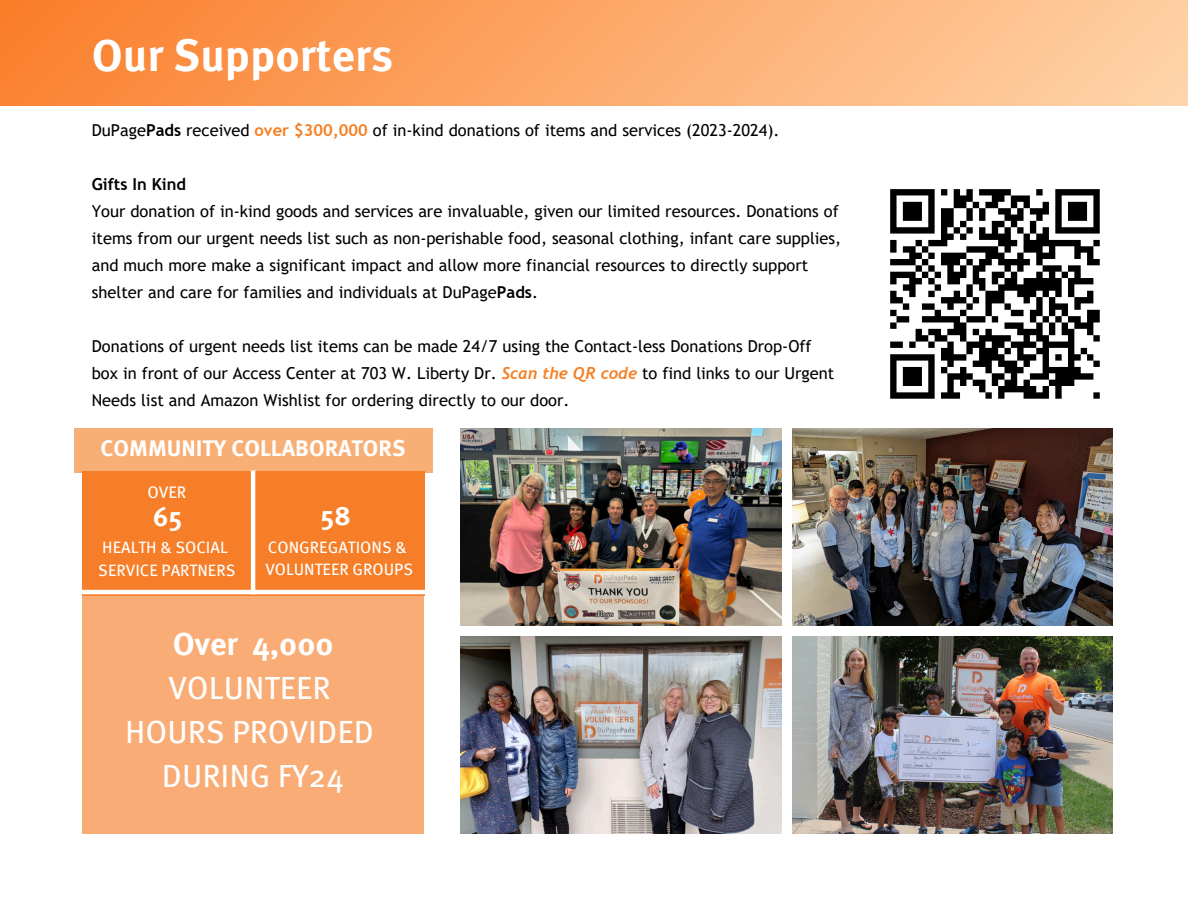
<style>
.page{position:relative;width:1188px;height:918px;background:#fff}
.page>*{position:absolute;margin:0;border:0;box-sizing:border-box;transform-origin:0 0}
.t1{font:700 45px "Meta Hebrew";color:#fff}
.t2{font:32.1px/43.8px "Meta Hebrew";color:#fff;text-align:center}
.t3{font:700 27px "Meta Hebrew";color:#fff}
.t4{font:700 22.65px "Meta Hebrew";color:#fff}
.t5{font:16.65px "Meta Hebrew";color:#fff}
.t6{font:16.5px "Trebuchet MS";color:#000}
.t7{font:16.5px/22.5px "Meta Hebrew";color:#fff}
.t8{font:700 16.5px "Trebuchet MS";color:#000}
.s1{font-weight:700}
.s2{font-weight:700;color:#f58025}
.s3{font-family:"Trebuchet";font-weight:700;font-style:italic;color:#f58025}
</style>
<div class="page">
<div style="left:0;top:0;width:1188px;height:105px;background:linear-gradient(to right,#fa7f2d,#ffd2a7)"></div>
<svg style="left:890px;top:189px;width:210px;height:210px"></svg>
<div style="left:74px;top:428px;width:358px;height:45px;background:#f8af76"></div>
<div style="left:82px;top:471px;width:171px;height:124px;background:#f67e28"></div>
<div style="left:253px;top:471px;width:171px;height:124px;background:#f67e28"></div>
<div style="left:82px;top:595px;width:342px;height:239px;background:#f9ac75"></div>
<hr style="left:251px;top:470px;width:4px;height:124px;background:#fff">
<hr style="left:65px;top:590px;width:387px;height:4px;background:#fff">
<img style="left:461px;top:428px;width:320px;height:197px">
<img style="left:793px;top:428px;width:319px;height:197px">
<img style="left:461px;top:636px;width:320px;height:197px">
<img style="left:793px;top:636px;width:319px;height:197px">
<p class="t1" style="left:92px;top:37px;width:303px">Our Supporters</p>
<h1 class="t6" style="left:92px;top:121px;width:689px">DuPage<span class="s1">Pads</span> received <span class="s2">over $300,000</span> of in-kind donations of items and services (2023-2024).</h1>
<p class="t8" style="left:92px;top:175px;width:96px">Gifts In Kind</p>
<p class="t6" style="left:92px;top:202px;width:749px">Your donation of in-kind goods and services are invaluable, given our limited resources. Donations of</p>
<p class="t6" style="left:92px;top:229px;width:751px">items from our urgent needs list such as non-perishable food, seasonal clothing, infant care supplies,</p>
<p class="t6" style="left:92px;top:256px;width:718px">and much more make a significant impact and allow more financial resources to directly support</p>
<p class="t6" style="left:92px;top:283px;width:448px">shelter and care for families and individuals at DuPage<span class="s1">Pads</span>.</p>
<p class="t6" style="left:92px;top:337px;width:721px">Donations of urgent needs list items can be made 24/7 using the Contact-less Donations Drop-Off</p>
<p class="t6" style="left:92px;top:364px;width:744px">box in front of our Access Center at 703 W. Liberty Dr. <span class="s3">Scan the QR code</span> to find links to our Urgent</p>
<p class="t6" style="left:92px;top:391px;width:479px">Needs list and Amazon Wishlist for ordering directly to our door.</p>
<p class="t4" style="left:101px;top:439px;width:307px">COMMUNITY COLLABORATORS</p>
<p class="t5" style="left:147px;top:486px;width:41px">OVER</p>
<h3 class="t3" style="left:153px;top:506px;width:31px">65</h3>
<p class="t7" style="left:98px;top:538px;width:139px">HEALTH &amp; SOCIAL<br>SERVICE PARTNERS</p>
<h4 class="t3" style="left:320px;top:505px;width:32px">58</h4>
<p class="t7" style="left:265px;top:538px;width:149px">CONGREGATIONS &amp;<br>VOLUNTEER GROUPS</p>
<h4 class="t2" style="left:125px;top:625px;width:250px"><span class="s1">Over 4,000<br></span>VOLUNTEER<br>HOURS PROVIDED<br>DURING FY24</h4>
</div>
